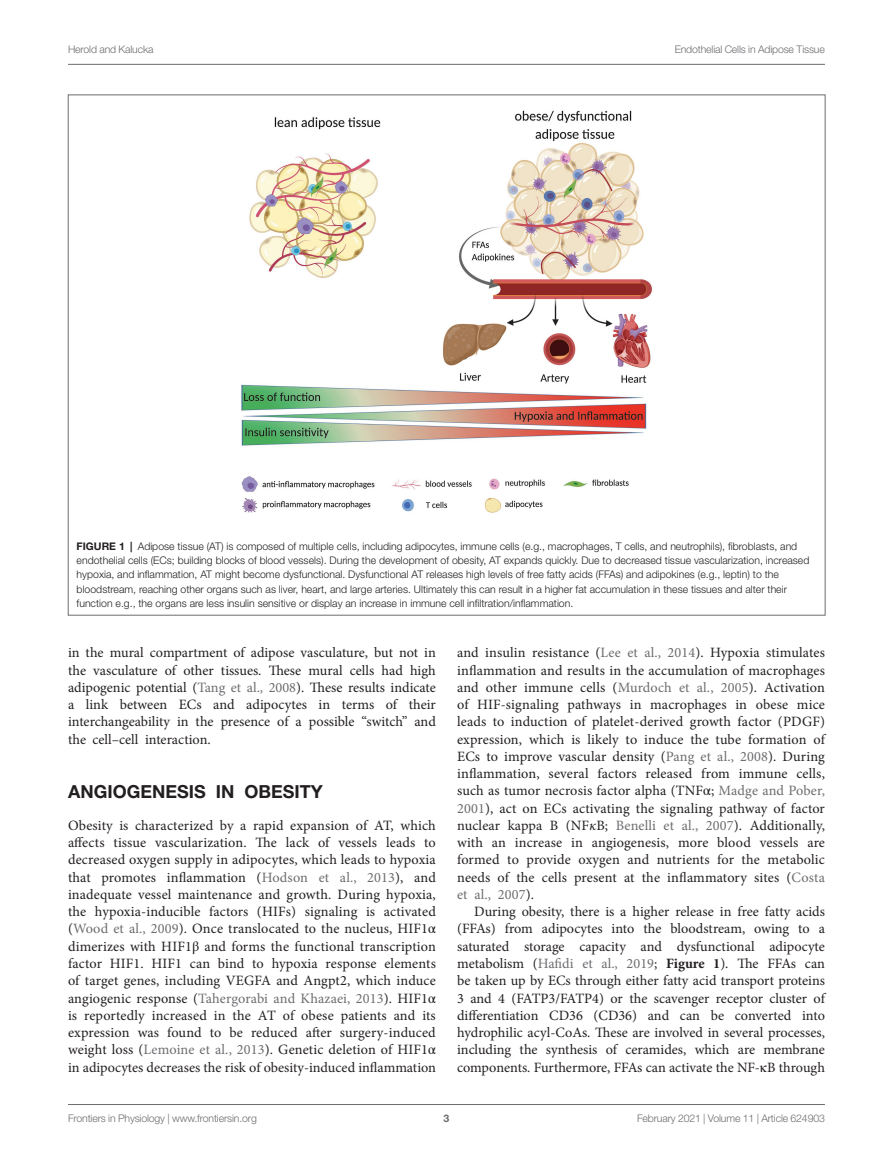
<style>
.page{position:relative;width:893px;height:1170px;background:#fff}
.page>*{position:absolute;margin:0;border:0;box-sizing:border-box;transform-origin:0 0}
.HEAD_1{font:700 18px "Helvetica Neue LT Std";color:#231f20}
.TEXT_FLUSH{font:14.25px/17.2px "Minion Pro";letter-spacing:.005em;color:#231f20;text-align:justify}
.TEXT{font:14.25px/17.2px "Minion Pro";color:#231f20;text-align:justify}
.FIG_LEG{font:300 10.5px/14.2px "Helvetica Neue LT Std";color:#231f20}
.t1{font:300 10.5px "Helvetica Neue LT Std";letter-spacing:-.015em;color:#6c6d70}
.t2{font:700 10.5px "Helvetica Neue LT Std";color:#6c6d70}
.s1{font-weight:700}
.s2{color:#6c6d70}
.s3{font-family:"STIX General"}
.s4{font-style:italic}
</style>
<div class="page">
<hr style="left:68px;top:64px;width:757px;height:1px;background:#6c6d70">
<hr style="left:68px;top:1104px;width:757px;height:1px;background:#6c6d70">
<img style="left:241px;top:110px;width:411px;height:403px">
<p class="t1" style="left:68px;top:42px;width:87px">Herold and Kalucka</p>
<p class="t1" style="left:675px;top:42px;width:152px">Endothelial Cells in Adipose Tissue</p>
<p class="FIG_LEG" style="left:77px;top:538px;width:734px"><span class="s1">FIGURE 1 |</span> Adipose tissue (AT) is composed of multiple cells, including adipocytes, immune cells (e.g., macrophages, T cells, and neutrophils), fibroblasts, and endothelial cells (ECs; building blocks of blood vessels). During the development of obesity, AT expands quickly. Due to decreased tissue vascularization, increased hypoxia, and inflammation, AT might become dysfunctional. Dysfunctional AT releases high levels of free fatty acids (FFAs) and adipokines (e.g., leptin) to the bloodstream, reaching other organs such as liver, heart, and large arteries. Ultimately this can result in a higher fat accumulation in these tissues and alter their function e.g., the organs are less insulin sensitive or display an increase in immune cell infiltration/inflammation.</p>
<p class="TEXT" style="left:68px;top:644px;width:369px">in the mural compartment of adipose vasculature, but not in the vasculature of other tissues. These mural cells had high adipogenic potential (<span class="s2">Tang et al., 2008</span>). These results indicate a link between ECs and adipocytes in terms of their interchangeability in the presence of a possible “switch” and the cell–cell interaction.</p>
<p class="HEAD_1" style="left:68px;top:780px;width:256px">ANGIOGENESIS IN OBESITY</p>
<p class="TEXT_FLUSH" style="left:68px;top:816px;width:369px">Obesity is characterized by a rapid expansion of AT, which affects tissue vascularization. The lack of vessels leads to decreased oxygen supply in adipocytes, which leads to hypoxia that promotes inflammation (<span class="s2">Hodson et al., 2013</span>), and inadequate vessel maintenance and growth. During hypoxia, the hypoxia-inducible factors (HIFs) signaling is activated (<span class="s2">Wood et al., 2009</span>). Once translocated to the nucleus, HIF1<span class="s3">α </span>dimerizes with HIF1<span class="s3">β</span> and forms the functional transcription factor HIF1. HIF1 can bind to hypoxia response elements of target genes, including VEGFA and Angpt2, which induce angiogenic response (<span class="s2">Tahergorabi and Khazaei, 2013</span>). HIF1<span class="s3">α </span>is reportedly increased in the AT of obese patients and its expression was found to be reduced after surgery-induced weight loss (<span class="s2">Lemoine et al., 2013</span>). Genetic deletion of HIF1<span class="s3">α </span>in adipocytes decreases the risk of obesity-induced inflammation</p>
<p class="TEXT_FLUSH" style="left:457px;top:644px;width:369px">and insulin resistance (<span class="s2">Lee et al., 2014</span>). Hypoxia stimulates inflammation and results in the accumulation of macrophages and other immune cells (<span class="s2">Murdoch et al., 2005</span>). Activation of HIF-signaling pathways in macrophages in obese mice leads to induction of platelet-derived growth factor (PDGF) expression, which is likely to induce the tube formation of ECs to improve vascular density (<span class="s2">Pang et al., 2008</span>). During inflammation, several factors released from immune cells, such as tumor necrosis factor alpha (TNF<span class="s3">α</span>; <span class="s2">Madge and Pober, 2001</span>), act on ECs activating the signaling pathway of factor nuclear kappa B (NF<span class="s4">κ</span>B; <span class="s2">Benelli et al., 2007</span>). Additionally, with an increase in angiogenesis, more blood vessels are formed to provide oxygen and nutrients for the metabolic needs of the cells present at the inflammatory sites (<span class="s2">Costa et al., 2007</span>).</p>
<p class="TEXT" style="left:457px;top:903px;width:369px;text-indent:17px">During obesity, there is a higher release in free fatty acids (FFAs) from adipocytes into the bloodstream, owing to a saturated storage capacity and dysfunctional adipocyte metabolism (<span class="s2">Hafidi et al., 2019</span>; <span class="s1">Figure 1</span>). The FFAs can be taken up by ECs through either fatty acid transport proteins 3 and 4 (FATP3/FATP4) or the scavenger receptor cluster of differentiation CD36 (CD36) and can be converted into hydrophilic acyl-CoAs. These are involved in several processes, including the synthesis of ceramides, which are membrane components. Furthermore, FFAs can activate the NF-<span class="s3">κ</span>B through</p>
<p class="t1" style="left:68px;top:1111px;width:190px">Frontiers in Physiology | www.frontiersin.org</p>
<p class="t2" style="left:444px;top:1111px;width:7px">3</p>
<p class="t1" style="left:637px;top:1111px;width:189px">February 2021 | Volume 11 | Article 624903</p>
</div>
